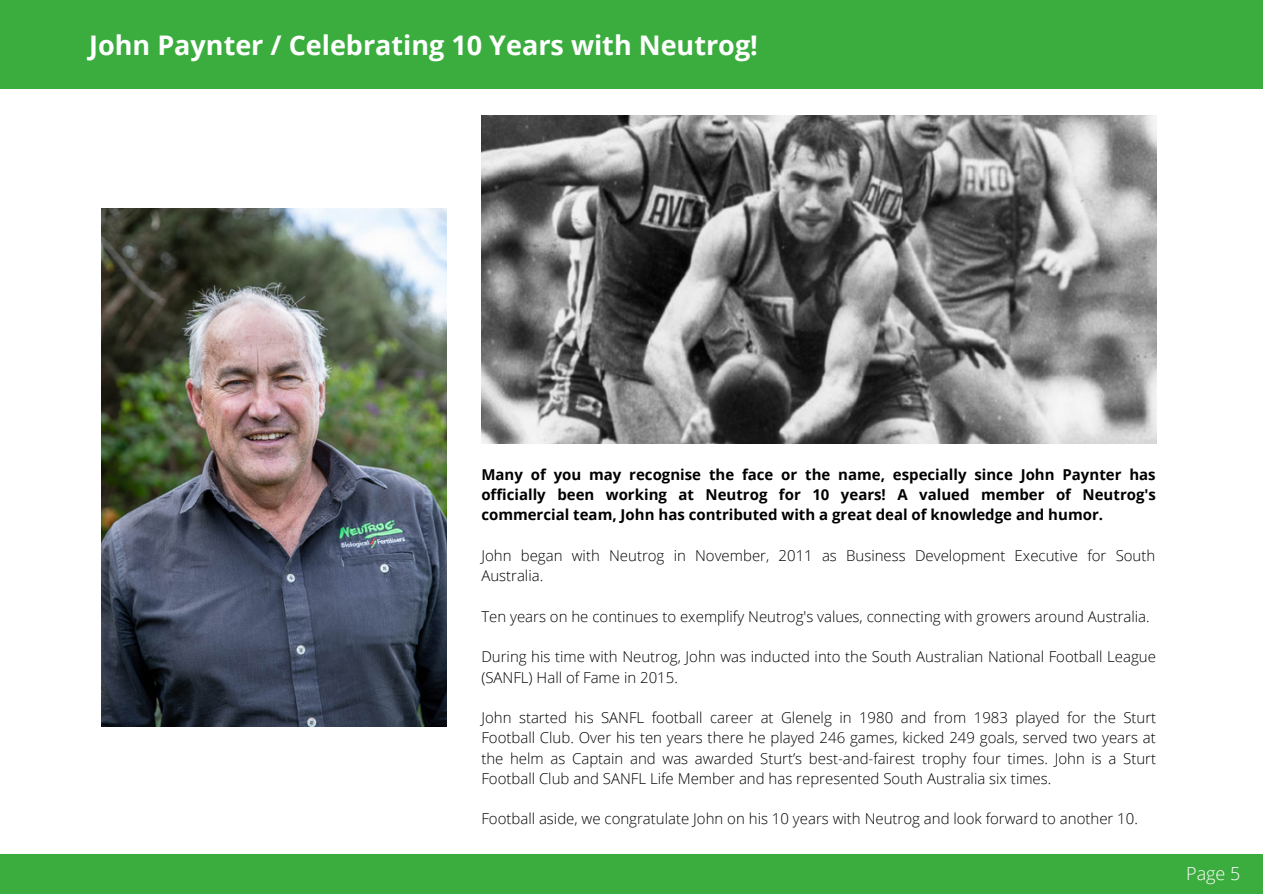
<style>
.page{position:relative;width:1263px;height:894px;background:#fff}
.page>*{position:absolute;margin:0;border:0;box-sizing:border-box;transform-origin:0 0}
.t1{font:700 27px "Open Sans";color:#fff}
.t2{font:300 18px "Open Sans";color:#fff}
.t3{font:300 15px/20.2px "Open Sans";color:#000}
.t4{font:700 15px/20.2px "Open Sans";color:#000;text-align:justify}
</style>
<div class="page">
<div style="left:0;top:853px;width:1263px;height:39px;background:#3bad3e"></div>
<div style="left:0;top:0;width:1263px;height:89px;background:#3bad3e"></div>
<img style="left:101px;top:209px;width:345px;height:517px">
<img style="left:481px;top:116px;width:675px;height:327px">
<h1 class="t1" style="left:89px;top:26px;width:670px">John Paynter / Celebrating 10 Years with Neutrog!</h1>
<p class="t4" style="left:481px;top:464px;width:676px">Many of you may recognise the face or the name, especially since John Paynter has officially been working at Neutrog for 10 years! A valued member of Neutrog's commercial team, John has contributed with a great deal of knowledge and humor.</p>
<p class="t3" style="left:481px;top:545px;width:675px">John began with Neutrog in November, 2011 as Business Development Executive for South<br>Australia.</p>
<p class="t3" style="left:481px;top:605px;width:670px">Ten years on he continues to exemplify Neutrog's values, connecting with growers around Australia.</p>
<p class="t3" style="left:481px;top:646px;width:676px">During his time with Neutrog, John was inducted into the South Australian National Football League (SANFL) Hall of Fame in 2015.</p>
<p class="t3" style="left:481px;top:707px;width:676px;text-align:justify">John started his SANFL football career at Glenelg in 1980 and from 1983 played for the Sturt Football Club. Over his ten years there he played 246 games, kicked 249 goals, served two years at the helm as Captain and was awarded Sturt’s best-and-fairest trophy four times. John is a Sturt Football Club and SANFL Life Member and has represented South Australia six times.</p>
<p class="t3" style="left:481px;top:808px;width:658px">Football aside, we congratulate John on his 10 years with Neutrog and look forward to another 10.</p>
<p class="t2" style="left:1186px;top:860px;width:56px">Page 5</p>
</div>
